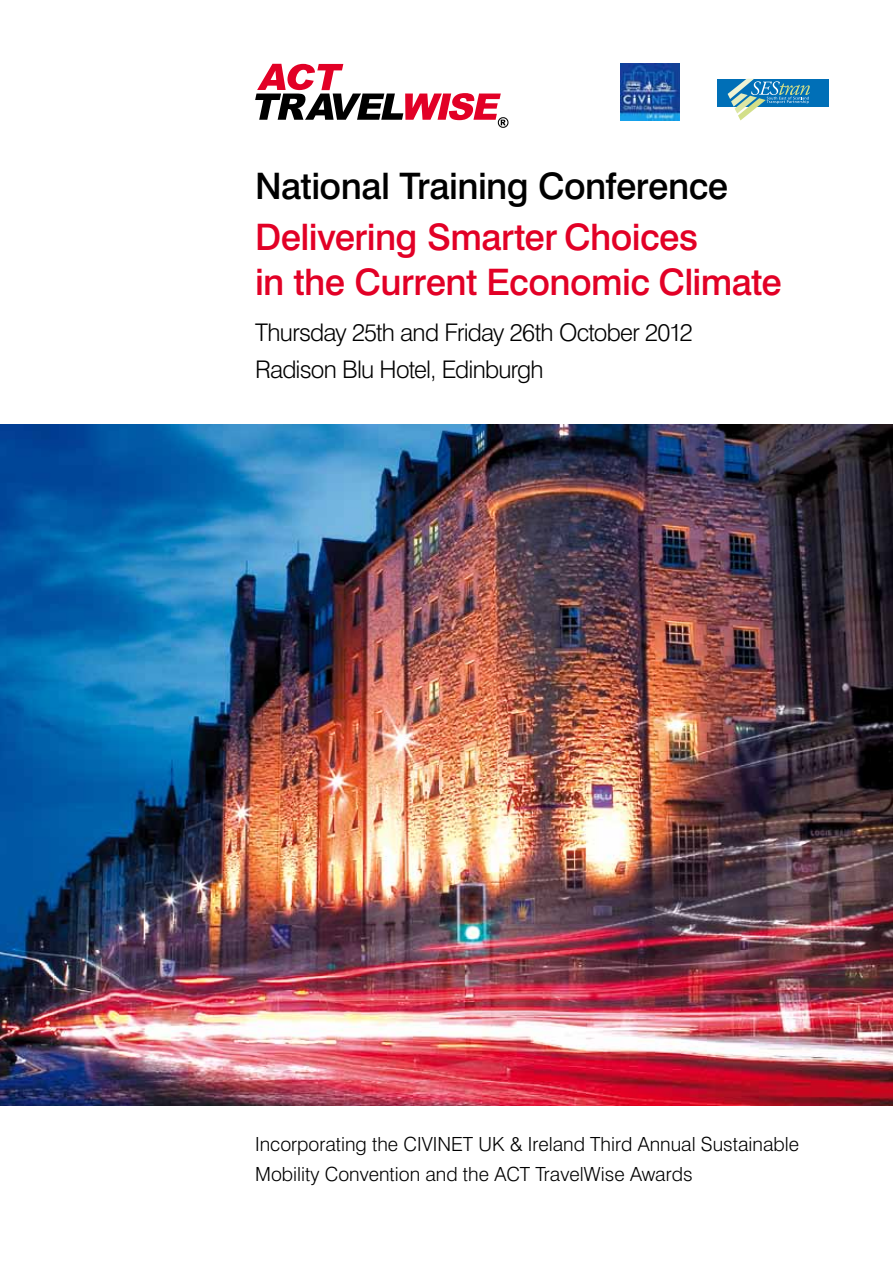
<style>
.page{position:relative;width:893px;height:1263px;background:#fff}
.page>*{position:absolute;margin:0;border:0;box-sizing:border-box;transform-origin:0 0}
.t1{font:500 36.45px/44.8px "Swiss 721 BT";letter-spacing:-.015em;color:#e20026}
.t2{font:500 36.45px "Swiss 721 BT";letter-spacing:-.015em;color:#000}
.t3{font:300 24.3px/37.3px "Swiss 721 BT";letter-spacing:-.035em;color:#000}
.t4{font:300 19.5px/30px "Swiss 721 BT";color:#000}
</style>
<div class="page">
<img style="left:620px;top:64px;width:60px;height:56px">
<div style="left:717px;top:79px;width:112px;height:27px;background:#006fb7"></div>
<svg style="left:728px;top:79px;width:82px;height:41px"></svg>
<img style="left:0;top:424px;width:893px;height:682px">
<svg style="left:255px;top:64px;width:253px;height:64px"></svg>
<h1 class="t2" style="left:255px;top:164px;width:475px">National Training Conference</h1>
<h1 class="t1" style="left:255px;top:215px;width:528px">Delivering Smarter Choices<br>in the Current Economic Climate</h1>
<p class="t3" style="left:255px;top:313px;width:439px">Thursday 25th and Friday 26th October 2012<br>Radison Blu Hotel, Edinburgh</p>
<p class="t4" style="left:255px;top:1129px;width:545px">Incorporating the CIVINET UK &amp; Ireland Third Annual Sustainable<br>Mobility Convention and the ACT TravelWise Awards</p>
</div>
